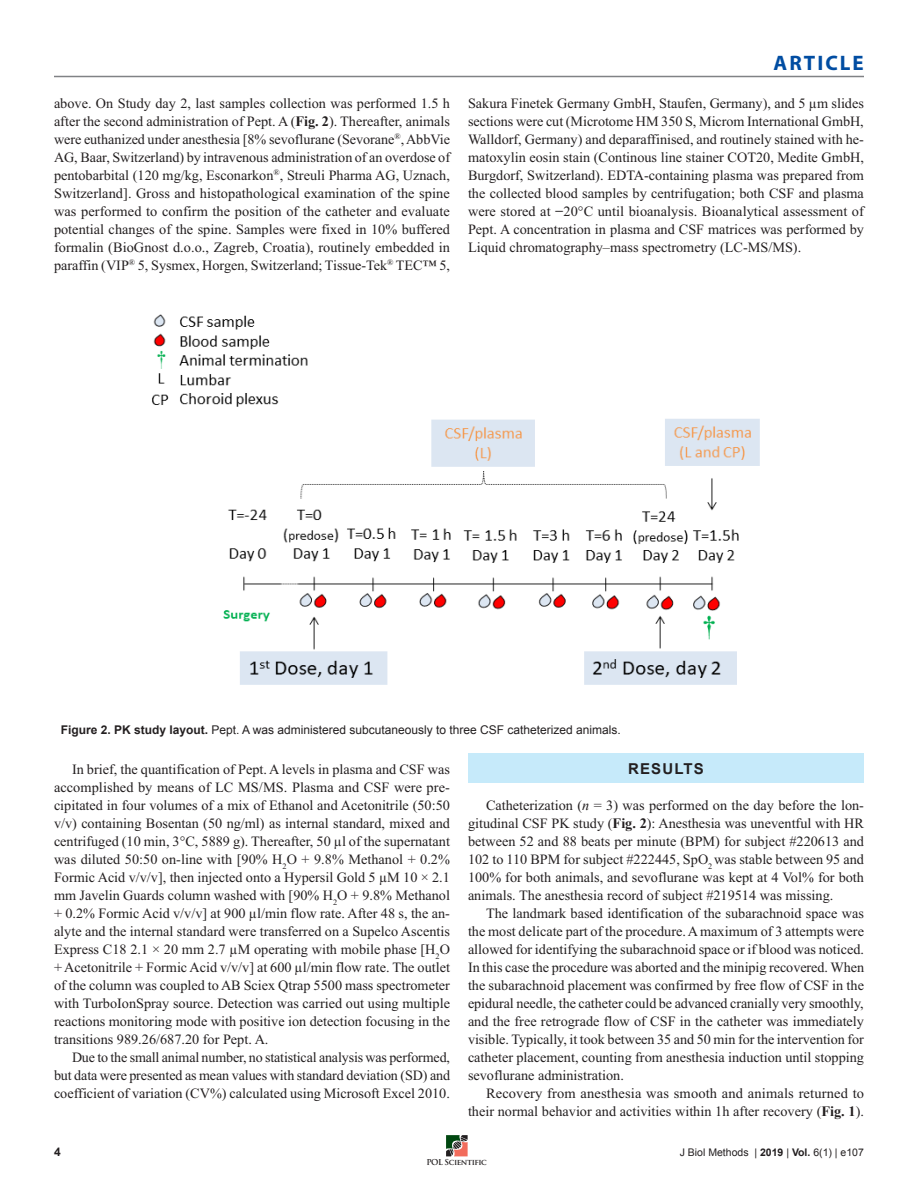
<style>
.page{position:relative;width:918px;height:1188px;background:#fff}
.page>*{position:absolute;margin:0;border:0;box-sizing:border-box;transform-origin:0 0}
.t1{font:700 21px "Myriad Pro";letter-spacing:.095em;color:#014da2}
.Section_Header{font:700 15px "Arial";letter-spacing:.075em;color:#231f20}
.Body{font:14.25px/18px "Times New Roman";color:#231f20;text-align:justify}
.Figure_Legend_-_Span{font:12px "Arial";color:#231f20}
.t2{font:700 12px "Arial";color:#231f20}
.t3{font:10.5px "Arial";color:#231f20}
.t4{font:700 7.95px "Trajan Pro";letter-spacing:-.05em;color:#231f20}
.s1{font-weight:700}
.s2{font-style:italic}
</style>
<div class="page">
<svg style="left:446px;top:1135px;width:22px;height:21px"></svg>
<hr style="left:54px;top:76px;width:810px;height:1px;background:#808285">
<img style="left:152px;top:314px;width:608px;height:371px">
<div style="left:468px;top:753px;width:396px;height:30px;background:#c6eafa"></div>
<h1 class="t1" style="left:774px;top:49px;width:92px">ARTICLE</h1>
<p class="Body" style="left:54px;top:94px;width:398px">above. On Study day 2, last samples collection was performed 1.5 h after the second administration of Pept. A (<span class="s1">Fig. 2</span>). Thereafter, animals were euthanized under anesthesia [8% sevoflurane (Sevorane<sup>®</sup>, AbbVie AG, Baar, Switzerland) by intravenous administration of an overdose of pentobarbital (120 mg/kg, Esconarkon<sup>®</sup>, Streuli Pharma AG, Uznach, Switzerland]. Gross and histopathological examination of the spine was performed to confirm the position of the catheter and evaluate potential changes of the spine. Samples were fixed in 10% buffered formalin (BioGnost d.o.o., Zagreb, Croatia), routinely embedded in paraffin (VIP<sup>®</sup> 5, Sysmex, Horgen, Switzerland; Tissue-Tek<sup>®</sup> TEC™ 5,</p>
<p class="Body" style="left:468px;top:94px;width:398px">Sakura Finetek Germany GmbH, Staufen, Germany), and 5 µm slides sections were cut (Microtome HM 350 S, Microm International GmbH, Walldorf, Germany) and deparaffinised, and routinely stained with he&shy;matoxylin eosin stain (Continous line stainer COT20, Medite GmbH, Burgdorf, Switzerland). EDTA-containing plasma was prepared from the collected blood samples by centrifugation; both CSF and plasma were stored at <span class="s1">−</span>20°C until bioanalysis. Bioanalytical assessment of Pept. A concentration in plasma and CSF matrices was performed by Liquid chromatography–mass spectrometry (LC-MS/MS).</p>
<p class="Figure_Legend_-_Span" style="left:61px;top:721px;width:562px"><span class="s1">Figure 2. PK study layout.</span> Pept. A was administered subcutaneously to three CSF catheterized animals.</p>
<p class="Body" style="left:54px;top:760px;width:398px;text-indent:18px">In brief, the quantification of Pept. A levels in plasma and CSF was accomplished by means of LC MS/MS. Plasma and CSF were pre&shy;cipitated in four volumes of a mix of Ethanol and Acetonitrile (50:50 v/v) containing Bosentan (50 ng/ml) as internal standard, mixed and centrifuged (10 min, 3°C, 5889 g). Thereafter, 50 µl of the supernatant was diluted 50:50 on-line with [90% H<sub>2</sub>O + 9.8% Methanol + 0.2% Formic Acid v/v/v], then injected onto a Hypersil Gold 5 µM 10 × 2.1 mm Javelin Guards column washed with [90% H<sub>2</sub>O + 9.8% Methanol + 0.2% Formic Acid v/v/v] at 900 µl/min flow rate. After 48 s, the an&shy;alyte and the internal standard were transferred on a Supelco Ascentis Express C18 2.1 × 20 mm 2.7 µM operating with mobile phase [H<sub>2</sub>O + Acetonitrile + Formic Acid v/v/v] at 600 µl/min flow rate. The outlet of the column was coupled to AB Sciex Qtrap 5500 mass spectrometer with TurboIonSpray source. Detection was carried out using multiple reactions monitoring mode with positive ion detection focusing in the transitions 989.26/687.20 for Pept. A.</p>
<p class="Body" style="left:54px;top:1048px;width:398px;text-indent:18px">Due to the small animal number, no statistical analysis was performed, but data were presented as mean values with standard deviation (SD) and coefficient of variation (CV%) calculated using Microsoft Excel 2010.</p>
<p class="Section_Header" style="left:628px;top:758px;width:77px">RESULTS</p>
<p class="Body" style="left:468px;top:796px;width:398px;text-indent:18px">Catheterization (<span class="s2">n</span> = 3) was performed on the day before the lon&shy;gitudinal CSF PK study (<span class="s1">Fig. 2</span>): Anesthesia was uneventful with HR between 52 and 88 beats per minute (BPM) for subject #220613 and 102 to 110 BPM for subject #222445, SpO<sub>2</sub> was stable between 95 and 100% for both animals, and sevoflurane was kept at 4 Vol% for both animals. The anesthesia record of subject #219514 was missing.</p>
<p class="Body" style="left:468px;top:904px;width:398px;text-indent:18px">The landmark based identification of the subarachnoid space was the most delicate part of the procedure. A maximum of 3 attempts were allowed for identifying the subarachnoid space or if blood was noticed.<br>In this case the procedure was aborted and the minipig recovered. When the subarachnoid placement was confirmed by free flow of CSF in the epidural needle, the catheter could be advanced cranially very smoothly, and the free retrograde flow of CSF in the catheter was immediately visible. Typically, it took between 35 and 50 min for the intervention for catheter placement, counting from anesthesia induction until stopping sevoflurane administration.</p>
<p class="Body" style="left:468px;top:1084px;width:398px;text-align:right">Recovery from anesthesia was smooth and animals returned to their normal behavior and activities within 1h after recovery (<span class="s1">Fig. 1</span>).</p>
<p class="t2" style="left:54px;top:1143px;width:8px">4</p>
<p class="t3" style="left:680px;top:1145px;width:186px">J Biol Methods | <span class="s1">2019</span> | <span class="s1">Vol.</span> 6(1) | e107</p>
<p class="t4" style="left:427px;top:1158px;width:62px">POL Scientific</p>
</div>
